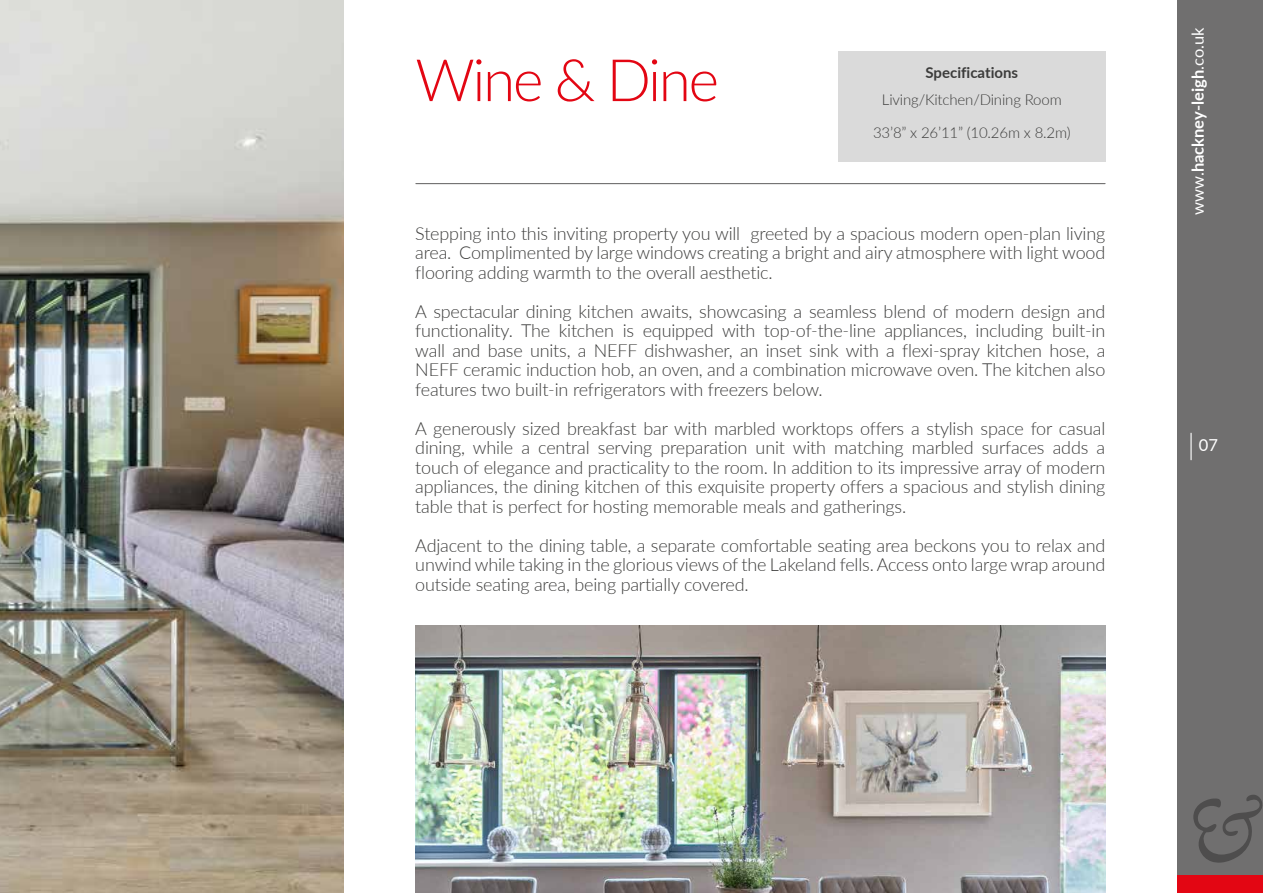
<style>
.page{position:relative;width:1263px;height:893px;background:#fff}
.page>*{position:absolute;margin:0;border:0;box-sizing:border-box;transform-origin:0 0}
.t1{font:300 58.5px "Lato";letter-spacing:-.04em;color:#e30613}
.t2{font:300 18px/19.5px "Lato";letter-spacing:-.01em;color:#3c3c3b;text-align:justify}
.t3{font:700 16.5px "Lato";color:#fff}
.t4{font:16.5px "Lato";color:#fff}
.t5{font:300 15px "Lato";letter-spacing:-.01em;color:#3c3c3b}
.t6{font:700 15px "Lato";color:#3c3c3b}
.s1{font-weight:400}
</style>
<div class="page">
<hr style="left:416px;top:183px;width:689px;height:1px;background:#706f6f">
<div style="left:838px;top:51px;width:268px;height:111px;background:#dadada"></div>
<img style="left:0;top:0;width:344px;height:893px">
<img style="left:415px;top:626px;width:691px;height:267px">
<div style="left:1178px;top:0;width:85px;height:893px;background:#706f6f"></div>
<div style="left:1178px;top:876px;width:85px;height:17px;background:#e30613"></div>
<svg style="left:1190px;top:433px;width:1px;height:27px"></svg>
<svg style="left:1193px;top:795px;width:69px;height:68px"></svg>
<h1 class="t1" style="left:415px;top:39px;width:305px">Wine &amp; Dine</h1>
<p class="t6" style="left:925px;top:62px;width:94px">Specifications</p>
<p class="t5" style="left:882px;top:90px;width:181px">Living/Kitchen/Dining Room</p>
<p class="t5" style="left:873px;top:123px;width:199px">33’8” x 26’11” (10.26m x 8.2m)</p>
<p class="t2" style="left:415px;top:223px;width:691px">Stepping into this inviting property you will greeted by a spacious modern open-plan living area. Complimented by large windows creating a bright and airy atmosphere with light wood flooring adding warmth to the overall aesthetic.</p>
<p class="t2" style="left:415px;top:301px;width:692px">A spectacular dining kitchen awaits, showcasing a seamless blend of modern design and functionality. The kitchen is equipped with top-of-the-line appliances, including built-in wall and base units, a NEFF dishwasher, an inset sink with a flexi-spray kitchen hose, a NEFF ceramic induction hob, an oven, and a combination microwave oven. The kitchen also features two built-in refrigerators with freezers below.</p>
<p class="t2" style="left:415px;top:418px;width:692px">A generously sized breakfast bar with marbled worktops offers a stylish space for casual dining, while a central serving preparation unit with matching marbled surfaces adds a touch of elegance and practicality to the room. In addition to its impressive array of modern appliances, the dining kitchen of this exquisite property offers a spacious and stylish dining table that is perfect for hosting memorable meals and gatherings.</p>
<p class="t2" style="left:415px;top:535px;width:692px">Adjacent to the dining table, a separate comfortable seating area beckons you to relax and unwind while taking in the glorious views of the Lakeland fells. Access onto large wrap around outside seating area, being partially covered.</p>
<p class="t3" style="left:1186px;top:215px;width:189px;rotate:-90deg"><span class="s1">www.</span>hackney-leigh<span class="s1">.co.uk</span></p>
<p class="t4" style="left:1199px;top:433px;width:21px">07</p>
</div>
